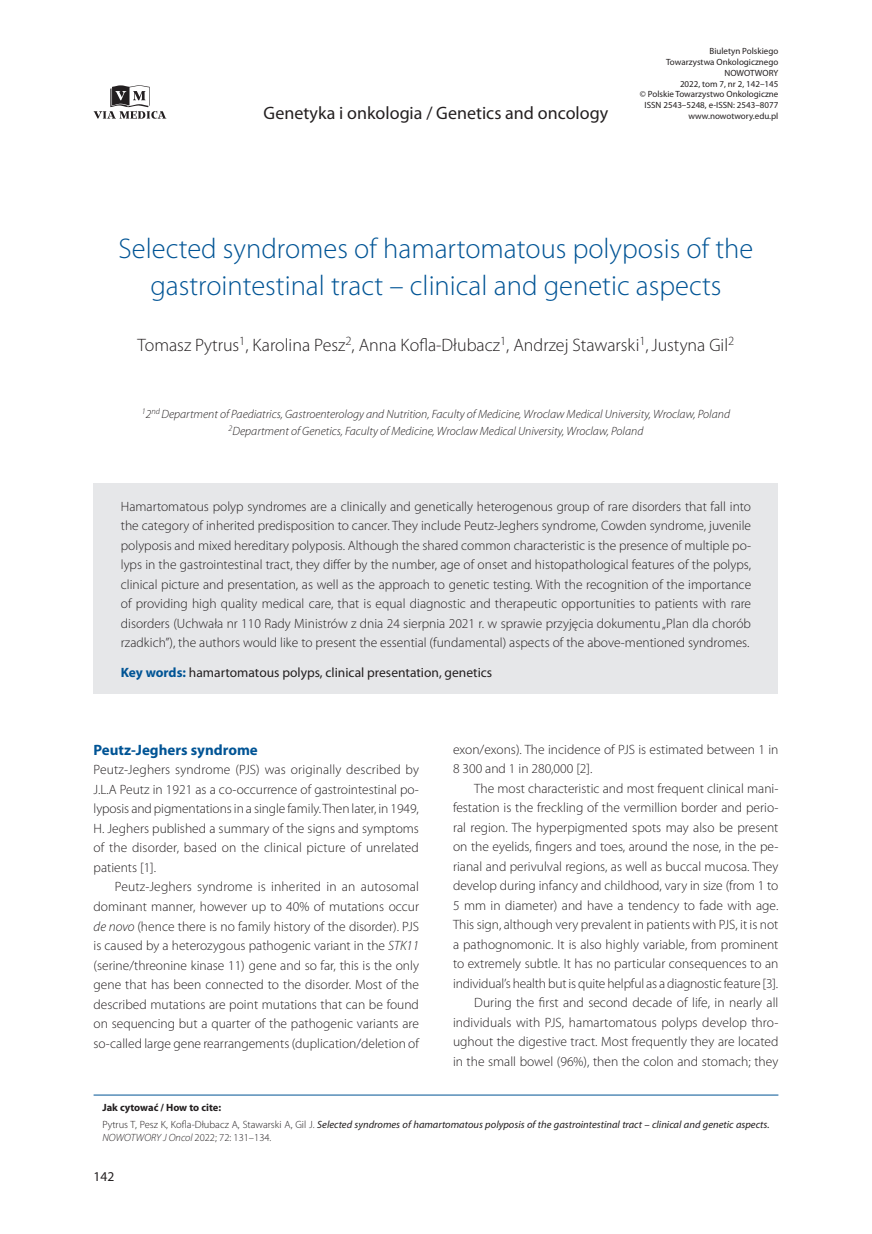
<style>
.page{position:relative;width:872px;height:1234px;background:#fff}
.page>*{position:absolute;margin:0;border:0;box-sizing:border-box;transform-origin:0 0}
._02_Tytul{font:300 28.5px/37.5px "Myriad Pro";color:#005495;text-align:center}
._03_Autor{font:300 18px "Myriad Pro";color:#231f20}
.t1{font:18px "Myriad Pro";color:#231f20}
._12_Srodtytul_1{font:700 15px "Myriad Pro";color:#005495}
._08_Tekst{font:300 13.5px/19.5px "Myriad Pro";color:#231f20;text-align:justify}
._06_Streszczenie_tek{font:300 13.5px/19.5px "Myriad Pro";color:#231f20;text-align:justify}
._08_Tekst_bez_wcieci{font:300 13.5px/19.5px "Myriad Pro";letter-spacing:.01em;color:#231f20;text-align:justify}
._06_Streszczenie_slo{font:13.5px "Myriad Pro";color:#231f20}
._03_Afiliacje{font:italic 300 12px/16.5px "Myriad Pro";color:#231f20;text-align:center}
._05_-_Tekst_ramka{font:italic 10.5px/12.6px "Myriad Pro";color:#231f20}
._05_-_Tekst_ramka-2{font:700 10.5px "Myriad Pro";letter-spacing:-.005em;color:#231f20}
.t2{font:9px/10.8px "Myriad Pro";color:#231f20;text-align:right}
.s1{font-weight:700;color:#005495}
.s2{font-style:italic}
.s3{font-weight:300;font-style:normal}
.s4{font-weight:300}
</style>
<div class="page">
<svg style="left:94px;top:85px;width:72px;height:34px"></svg>
<div style="left:94px;top:483px;width:684px;height:210px;background:#e6e7e9"></div>
<hr style="left:94px;top:1094px;width:684px;height:1px;background:#005495">
<h2 class="t1" style="left:264px;top:102px;width:346px">Genetyka i onkologia / Genetics and oncology</h2>
<p class="t2" style="left:640px;top:45px;width:140px">Biuletyn Polskiego<br>Towarzystwa Onkologicznego<br>NOWOTWORY<br>2022, tom 7, nr 2, 142–145<br>© Polskie Towarzystwo Onkologiczne<br>ISSN 2543–5248, e-ISSN: 2543–8077 www.nowotwory.edu.pl</p>
<p class="_02_Tytul" style="left:119px;top:229px;width:636px">Selected syndromes of hamartomatous polyposis of the gastrointestinal tract – clinical and genetic aspects</p>
<p class="_03_Autor" style="left:138px;top:334px;width:598px">Tomasz Pytrus<sup>1</sup>, Karolina Pesz<sup>2</sup>, Anna Kofla-Dłubacz<sup>1</sup>, Andrzej Stawarski<sup>1</sup>,Justyna Gil<sup>2</sup></p>
<p class="_03_Afiliacje" style="left:142px;top:406px;width:589px"><sup>1</sup>2<sup>nd</sup> Department of Paediatrics, Gastroenterology and Nutrition, Faculty of Medicine, Wroclaw Medical University, Wroclaw, Poland<br><sup>2</sup>Department of Genetics, Faculty of Medicine, Wroclaw Medical University, Wroclaw, Poland</p>
<p class="_06_Streszczenie_tek" style="left:121px;top:496px;width:632px">Hamartomatous polyp syndromes are a clinically and genetically heterogenous group of rare disorders that fall into the category of inherited predisposition to cancer. They include Peutz-Jeghers syndrome, Cowden syndrome, juvenile polyposis and mixed hereditary polyposis. Although the shared common characteristic is the presence of multiple po&shy;lyps in the gastrointestinal tract, they differ by the number, age of onset and histopathological features of the polyps, clinical picture and presentation, as well as the approach to genetic testing. With the recognition of the importance of providing high quality medical care, that is equal diagnostic and therapeutic opportunities to patients with rare disorders (Uchwała nr 110 Rady Ministrów z dnia 24 sierpnia 2021 r. w sprawie przyjęcia dokumentu „Plan dla chorób rzadkich”), the authors would like to present the essential (fundamental) aspects of the above-mentioned syndromes.</p>
<p class="_06_Streszczenie_slo" style="left:121px;top:663px;width:373px"><span class="s1">Key words:</span> hamartomatous polyps, clinical presentation, genetics</p>
<p class="_12_Srodtytul_1" style="left:94px;top:739px;width:166px">Peutz-Jeghers syndrome</p>
<p class="_08_Tekst_bez_wcieci" style="left:94px;top:759px;width:327px">Peutz-Jeghers syndrome (PJS) was originally described by J.L.A Peutz in 1921 as a co-occurrence of gastrointestinal po&shy;lyposis and pigmentations in a single family. Then later, in 1949, H. Jeghers published a summary of the signs and symptoms of the disorder, based on the clinical picture of unrelated patients [1].</p>
<p class="_08_Tekst" style="left:94px;top:876px;width:327px;text-indent:21px">Peutz-Jeghers syndrome is inherited in an autosomal dominant manner, however up to 40% of mutations occur <span class="s2">de novo</span> (hence there is no family history of the disorder). PJS is caused by a heterozygous pathogenic variant in the <span class="s2">STK11 </span>(serine/threonine kinase 11) gene and so far, this is the only gene that has been connected to the disorder. Most of the described mutations are point mutations that can be found on sequencing but a quarter of the pathogenic variants are so-called large gene rearrangements (duplication/deletion of</p>
<p class="_08_Tekst" style="left:453px;top:739px;width:327px">exon/exons). The incidence of PJS is estimated between 1 in<br>8 300 and 1 in 280,000 [2].</p>
<p class="_08_Tekst" style="left:453px;top:778px;width:327px;text-indent:21px">The most characteristic and most frequent clinical mani&shy;festation is the freckling of the vermillion border and perio&shy;ral region. The hyperpigmented spots may also be present on the eyelids, fingers and toes, around the nose, in the pe&shy;rianal and perivulval regions, as well as buccal mucosa. They develop during infancy and childhood, vary in size (from 1 to 5 mm in diameter) and have a tendency to fade with age.<br>This sign, although very prevalent in patients with PJS, it is not a pathognomonic. It is also highly variable, from prominent to extremely subtle. It has no particular consequences to an individual’s health but is quite helpful as a diagnostic feature [3].</p>
<p class="_08_Tekst" style="left:453px;top:992px;width:327px;text-indent:21px">During the first and second decade of life, in nearly all individuals with PJS, hamartomatous polyps develop thro&shy;ughout the digestive tract. Most frequently they are located in the small bowel (96%), then the colon and stomach; they</p>
<p class="_05_-_Tekst_ramka-2" style="left:102px;top:1100px;width:120px">Jak cytować / How to cite:</p>
<p class="_05_-_Tekst_ramka" style="left:102px;top:1117px;width:668px"><span class="s3">Pytrus T, Pesz K, Kofla-Dłubacz A, Stawarski A, Gil J.</span> Selected syndromes of hamartomatous polyposis of the gastrointestinal tract – clinical and genetic aspects.<br><span class="s4">NOWOTWORY J Oncol</span> <span class="s3">2022; 72: 131–134.</span></p>
<p class="_06_Streszczenie_slo" style="left:94px;top:1168px;width:22px">142</p>
</div>
